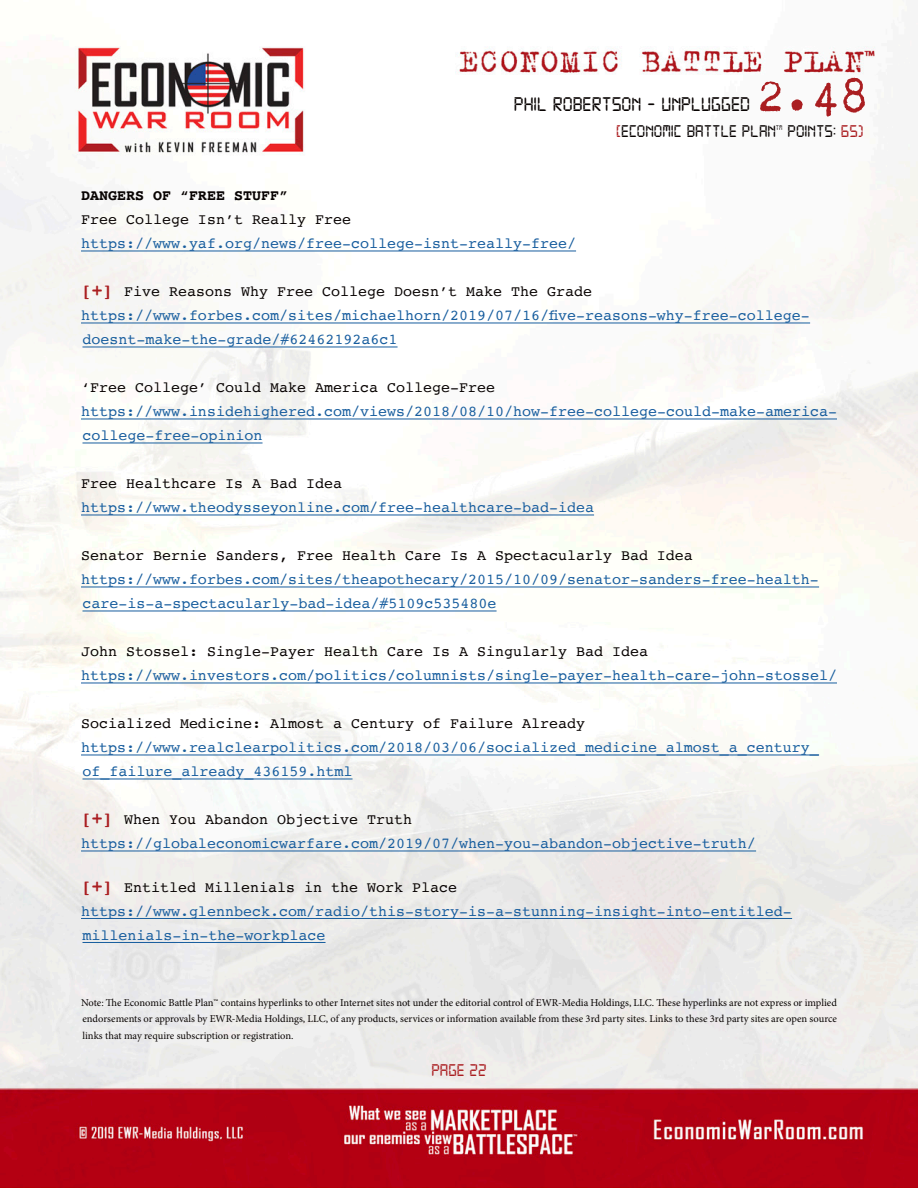
<style>
.page{position:relative;width:918px;height:1188px;background:#fff}
.page>*{position:absolute;margin:0;border:0;box-sizing:border-box;transform-origin:0 0}
.t1{font:51px "Trixie";color:#aa1e21}
.t2{font:21px "Digital 7";color:#080302}
.t3{font:18px "Digital 7";color:#080302}
.t4{font:18px "Digital 7";color:#aa1e21}
.t5{font:15px/24px "Courier";color:#175d9e}
.t6{font:15px "Courier";color:#080302}
.t7{font:700 15px "Courier";color:#080302}
.t8{font:10.5px/16.5px "Minion Pro";color:#080302;text-align:justify}
.t9{font:7.05px "Digital 7";color:#080302}
.s1{color:#aa1e21}
.s2{font-weight:700;font-size:18px;color:#aa1e21}
</style>
<div class="page">
<img style="left:0;top:35px;width:918px;height:1153px">
<hr style="left:81px;top:251px;width:495px;height:1px;background:#175d9e">
<hr style="left:81px;top:323px;width:729px;height:1px;background:#175d9e">
<hr style="left:82px;top:347px;width:316px;height:1px;background:#175d9e">
<hr style="left:81px;top:419px;width:756px;height:1px;background:#175d9e">
<hr style="left:82px;top:443px;width:181px;height:1px;background:#175d9e">
<hr style="left:81px;top:515px;width:513px;height:1px;background:#175d9e">
<hr style="left:81px;top:587px;width:738px;height:1px;background:#175d9e">
<hr style="left:82px;top:611px;width:415px;height:1px;background:#175d9e">
<hr style="left:81px;top:683px;width:756px;height:1px;background:#175d9e">
<hr style="left:81px;top:755px;width:738px;height:1px;background:#175d9e">
<hr style="left:82px;top:779px;width:271px;height:1px;background:#175d9e">
<hr style="left:81px;top:851px;width:675px;height:1px;background:#175d9e">
<hr style="left:81px;top:918px;width:711px;height:1px;background:#175d9e">
<hr style="left:82px;top:942px;width:244px;height:1px;background:#175d9e">
<h1 class="t1" style="left:756px;top:62px;width:114px">2.48</h1>
<p class="t3" style="left:616px;top:123px;width:161px"><span class="s1">[</span>ECONOMIC BATTLE PLAN</p>
<p class="t9" style="left:776px;top:124px;width:8px">TM</p>
<p class="t3" style="left:788px;top:123px;width:78px">POINTS: <span class="s1">65)</span></p>
<h2 class="t2" style="left:514px;top:95px;width:238px">PHIL ROBERTSON - UNPLUGGED</h2>
<p class="t7" style="left:81px;top:184px;width:209px">DANGERS OF “FREE STUFF”</p>
<p class="t6" style="left:81px;top:208px;width:272px">Free College Isn’t Really Free</p>
<p class="t5" style="left:81px;top:231px;width:497px">https://www.yaf.org/news/free-college-isnt-really-free/</p>
<p class="t6" style="left:81px;top:280px;width:513px"><span class="s2">[+]</span> Five Reasons Why Free College Doesn’t Make The Grade</p>
<p class="t5" style="left:81px;top:303px;width:730px">https://www.forbes.com/sites/michaelhorn/2019/07/16/five-reasons-why-free-college&shy;doesnt-make-the-grade/#62462192a6c1</p>
<p class="t6" style="left:81px;top:376px;width:416px">‘Free College’ Could Make America College-Free</p>
<p class="t5" style="left:81px;top:399px;width:757px">https://www.insidehighered.com/views/2018/08/10/how-free-college-could-make-america&shy;college-free-opinion</p>
<p class="t6" style="left:81px;top:472px;width:263px">Free Healthcare Is A Bad Idea</p>
<p class="t5" style="left:81px;top:495px;width:515px">https://www.theodysseyonline.com/free-healthcare-bad-idea</p>
<p class="t6" style="left:81px;top:544px;width:613px">Senator Bernie Sanders, Free Health Care Is A Spectacularly Bad Idea</p>
<p class="t5" style="left:81px;top:567px;width:739px">https://www.forbes.com/sites/theapothecary/2015/10/09/senator-sanders-free-health&shy;care-is-a-spectacularly-bad-idea/#5109c535480e</p>
<p class="t6" style="left:81px;top:640px;width:568px">John Stossel: Single-Payer Health Care Is A Singularly Bad Idea</p>
<p class="t5" style="left:81px;top:663px;width:757px">https://www.investors.com/politics/columnists/single-payer-health-care-john-stossel/</p>
<p class="t6" style="left:81px;top:712px;width:506px">Socialized Medicine: Almost a Century of Failure Already</p>
<p class="t5" style="left:81px;top:735px;width:739px">https://www.realclearpolitics.com/2018/03/06/socialized_medicine_almost_a_century_ of_failure_already_436159.html</p>
<p class="t6" style="left:81px;top:808px;width:333px"><span class="s2">[+]</span> When You Abandon Objective Truth</p>
<p class="t5" style="left:81px;top:831px;width:676px">https://globaleconomicwarfare.com/2019/07/when-you-abandon-objective-truth/</p>
<p class="t6" style="left:81px;top:875px;width:378px"><span class="s2">[+]</span> Entitled Millenials in the Work Place</p>
<p class="t5" style="left:81px;top:899px;width:712px">https://www.glennbeck.com/radio/this-story-is-a-stunning-insight-into-entitled&shy;millenials-in-the-workplace</p>
<p class="t8" style="left:81px;top:994px;width:758px">Note: The Economic Battle Plan™ contains hyperlinks to other Internet sites not under the editorial control of EWR-Media Holdings, LLC. These hyperlinks are not express or implied endorsements or approvals by EWR-Media Holdings, LLC, of any products, services or information available from these 3rd party sites. Links to these 3rd party sites are open source links that may require subscription or registration.</p>
<p class="t4" style="left:431px;top:1062px;width:57px">PAGE 22</p>
</div>
